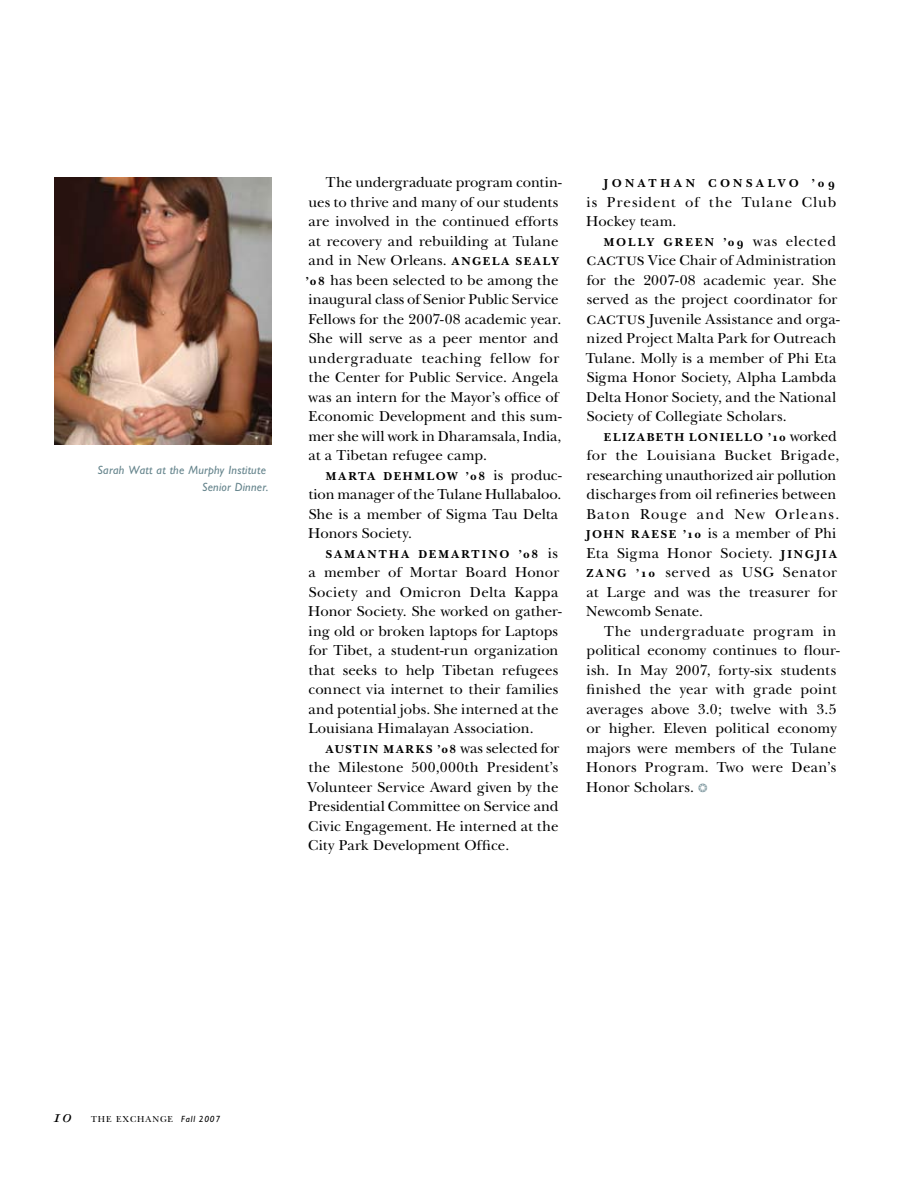
<style>
.page{position:relative;width:918px;height:1188px;background:#fff}
.page>*{position:absolute;margin:0;border:0;box-sizing:border-box;transform-origin:0 0}
.t1{font:15px/19.5px "New Baskerville";letter-spacing:.005em;color:#000}
.t2{font:15px/19.5px "New Baskerville";letter-spacing:.055em;color:#000}
.t3{font:12px "New Baskerville Bold SC";letter-spacing:.145em;color:#000}
.t4{font:italic 12px/16.5px "M Gill Sans";letter-spacing:.015em;color:#66858d;text-align:right}
.t5{font:12px "New Baskerville Bold SC";letter-spacing:.12em;color:#000}
.t6{font:12px "New Baskerville Bold SC";letter-spacing:.17em;color:#000}
.t7{font:700 12px "New Baskerville";letter-spacing:.175em;color:#000}
.t8{font:12px "New Baskerville Bold SC";letter-spacing:.285em;color:#000}
.t9{font:9px "New Baskerville";color:#000}
.t10{font:italic 9px "M Gill Sans";letter-spacing:.1em;color:#000}
.s1{font-family:"New Baskerville Bold SC";font-size:12px}
.s2{font-family:"New Baskerville";font-size:15px}
.s3{font-family:"New Baskerville Bold SC";font-weight:400}
.s4{font-weight:400;font-size:15px}
.s5{font-family:"New Baskerville SC";font-size:18px}
.s6{font-family:"New Baskerville Italic Os F";font-size:18px}
</style>
<div class="page">
<img style="left:54px;top:177px;width:218px;height:268px">
<p class="t4" style="left:98px;top:462px;width:173px">Sarah Watt at the Murphy Institute<br>Senior Dinner.</p>
<p class="t1" style="left:306px;top:172px;width:258px;text-indent:20px">The undergraduate program contin&shy;ues to thrive and many of our students are involved in the continued efforts at recovery and rebuilding at Tulane and in New Orleans. <span class="s1">A NGE L A SE A LY ’0 8</span> has been selected to be among the inaugural class of Senior Public Service Fellows for the 2007-08 academic year.<br>She will serve as a peer mentor and undergraduate teaching fellow for the Center for Public Service. Angela was an intern for the Mayor’s office of Economic Development and this sum&shy;mer she will work in Dharamsala, India, at a Tibetan refugee camp.</p>
<p class="t3" style="left:326px;top:469px;width:237px">MARTA DEHMLOW ’08 <span class="s2">is produc-</span></p>
<p class="t1" style="left:308px;top:484px;width:255px">tion manager of the Tulane Hullabaloo.<br>She is a member of Sigma Tau Delta<br>Honors Society.</p>
<p class="t7" style="left:326px;top:547px;width:233px">SAMANTHA DEMARTINO <span class="s3">’08</span> <span class="s4">is</span></p>
<p class="t1" style="left:308px;top:562px;width:255px">a member of Mortar Board Honor Society and Omicron Delta Kappa Honor Society. She worked on gather&shy;ing old or broken laptops for Laptops for Tibet, a student-run organization that seeks to help Tibetan refugees connect via internet to their families and potential jobs. She interned at the Louisiana Himalayan Association.</p>
<p class="t5" style="left:326px;top:742px;width:235px">AUSTIN M A R K S ’08 <span class="s2">was selected for</span></p>
<p class="t1" style="left:308px;top:757px;width:252px;text-align:justify">the Milestone 500,000th President’s Volunteer Service Award given by the Presidential Committee on Service and Civic Engagement. He interned at the City Park Development Office.</p>
<p class="t8" style="left:604px;top:177px;width:232px">JONATHAN CONSALVO ’09</p>
<p class="t2" style="left:586px;top:192px;width:251px">is President of the Tulane Club<br>Hockey team.</p>
<p class="t6" style="left:604px;top:235px;width:234px">MOLLY GREEN ’09 <span class="s2">was elected</span></p>
<p class="t1" style="left:586px;top:250px;width:255px"><span class="s5">cactus</span> Vice Chair of Administration for the 2007-08 academic year. She served as the project coordinator for <span class="s5">cactus</span> Juvenile Assistance and orga&shy;nized Project Malta Park for Outreach Tulane. Molly is a member of Phi Eta Sigma Honor Society, Alpha Lambda Delta Honor Society, and the National Society of Collegiate Scholars.</p>
<p class="t3" style="left:604px;top:430px;width:234px">ELIZABETH LONIELLO ’10 <span class="s2">worked</span></p>
<p class="t1" style="left:586px;top:445px;width:255px">for the Louisiana Bucket Brigade, researching unauthorized air pollution discharges from oil refineries between<br>Baton Rouge and New Orleans.<br><span class="s1">JOHN R A E SE ’10</span> is a member of Phi<br>Eta Sigma Honor Society. <span class="s1">J I NGJ I A<br>Z A NG ’10</span> served as USG Senator at Large and was the treasurer for<br>Newcomb Senate.</p>
<p class="t1" style="left:586px;top:621px;width:255px;text-indent:18px">The undergraduate program in political economy continues to flour&shy;ish. In May 2007, forty-six students finished the year with grade point averages above 3.0; twelve with 3.5 or higher. Eleven political economy majors were members of the Tulane<br>Honors Program. Two were Dean’s<br>Honor Scholars.</p>
<p class="t9" style="left:51px;top:1114px;width:55px"><span class="s6">10</span> The</p>
<p class="t9" style="left:116px;top:1114px;width:23px">Exchange</p>
<p class="t10" style="left:181px;top:1114px;width:41px">Fall 2007</p>
</div>
